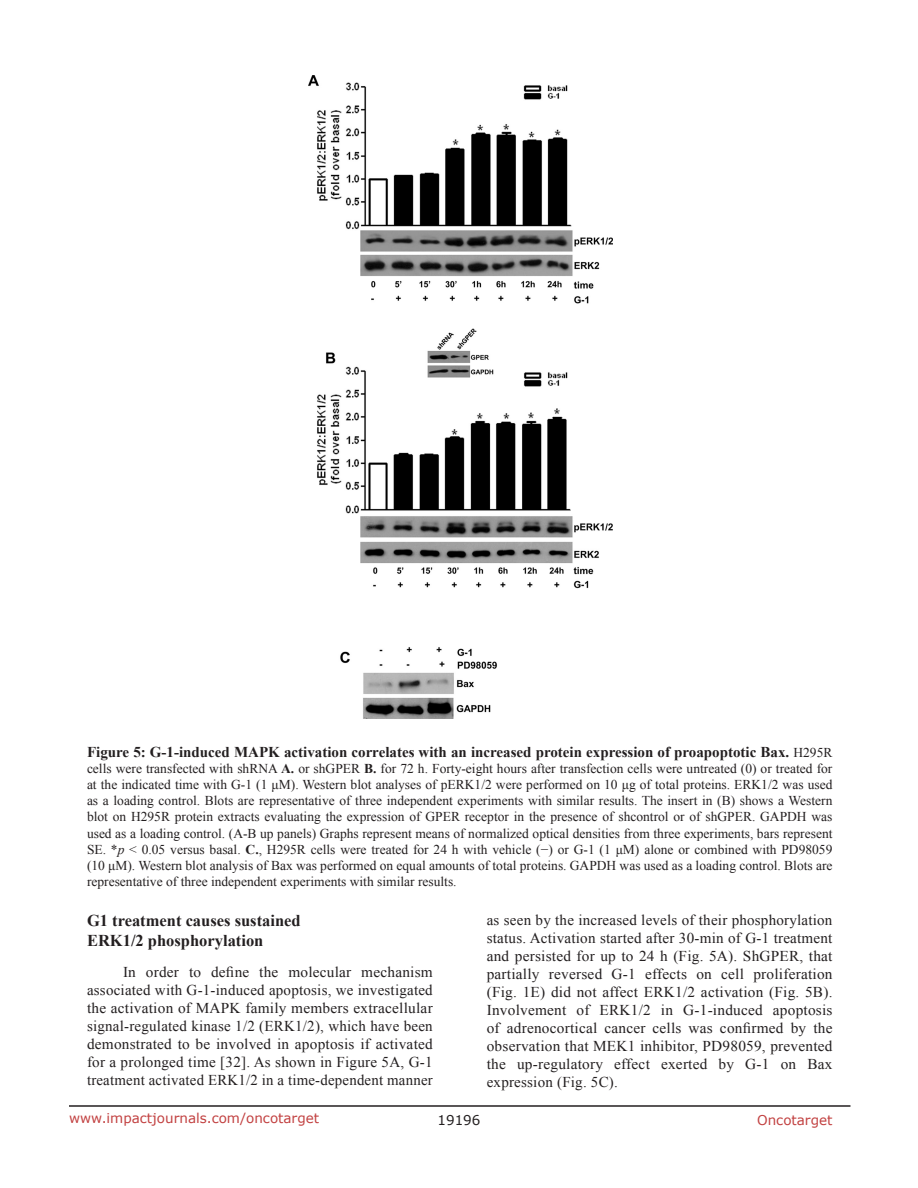
<style>
.page{position:relative;width:918px;height:1188px;background:#fff}
.page>*{position:absolute;margin:0;border:0;box-sizing:border-box;transform-origin:0 0}
.SubHeading{font:700 16.5px/19.8px "Times New Roman";color:#231f20}
.BodyText{font:15px/18px "Times New Roman";letter-spacing:.015em;color:#231f20;text-align:justify}
.FigureText{font:700 15px "Times New Roman";color:#231f20}
.FigureText-2{font:13.5px/16.2px "Times New Roman";color:#231f20;text-align:justify}
.t1{font:13.5px "Verdana";color:#c24141}
.t2{font:13.5px "Verdana";color:#231f20}
.s1{font-weight:400;font-size:13.5px}
.s2{font-weight:700}
.s3{font-style:italic}
</style>
<div class="page">
<hr style="left:69px;top:1105px;width:781px;height:2px;background:#231f20">
<img style="left:309px;top:76px;width:303px;height:643px">
<p class="FigureText" style="left:87px;top:741px;width:747px">Figure 5: G-1-induced MAPK activation correlates with an increased protein expression of proapoptotic Bax. <span class="s1">H295R</span></p>
<p class="FigureText-2" style="left:87px;top:760px;width:747px">cells were transfected with shRNA <span class="s2">A.</span> or shGPER <span class="s2">B.</span> for 72 h. Forty-eight hours after transfection cells were untreated (0) or treated for at the indicated time with G-1 (1 μM). Western blot analyses of pERK1/2 were performed on 10 μg of total proteins. ERK1/2 was used as a loading control. Blots are representative of three independent experiments with similar results. The insert in (B) shows a Western blot on H295R protein extracts evaluating the expression of GPER receptor in the presence of shcontrol or of shGPER. GAPDH was used as a loading control. (A-B up panels) Graphs represent means of normalized optical densities from three experiments, bars represent SE. *<span class="s3">p</span> &lt; 0.05 versus basal. <span class="s2">C.</span>, H295R cells were treated for 24 h with vehicle (−) or G-1 (1 μM) alone or combined with PD98059 (10 μM). Western blot analysis of Bax was performed on equal amounts of total proteins. GAPDH was used as a loading control. Blots are representative of three independent experiments with similar results.</p>
<p class="SubHeading" style="left:87px;top:910px;width:215px">G1 treatment causes sustained<br>ERK1/2 phosphorylation</p>
<p class="BodyText" style="left:87px;top:963px;width:347px;text-indent:36px">In order to define the molecular mechanism associated with G-1-induced apoptosis, we investigated the activation of MAPK family members extracellular signal-regulated kinase 1/2 (ERK1/2), which have been demonstrated to be involved in apoptosis if activated for a prolonged time [32]. As shown in Figure 5A, G-1 treatment activated ERK1/2 in a time-dependent manner</p>
<p class="BodyText" style="left:487px;top:911px;width:347px">as seen by the increased levels of their phosphorylation status. Activation started after 30-min of G-1 treatment and persisted for up to 24 h (Fig. 5A). ShGPER, that partially reversed G-1 effects on cell proliferation (Fig. 1E) did not affect ERK1/2 activation (Fig. 5B).<br>Involvement of ERK1/2 in G-1-induced apoptosis of adrenocortical cancer cells was confirmed by the observation that MEK1 inhibitor, PD98059, prevented the up-regulatory effect exerted by G-1 on Bax expression (Fig. 5C).</p>
<p class="t1" style="left:69px;top:1109px;width:252px">www.impactjournals.com/oncotarget</p>
<p class="t2" style="left:438px;top:1111px;width:44px">19196</p>
<p class="t1" style="left:757px;top:1111px;width:77px">Oncotarget</p>
</div>
